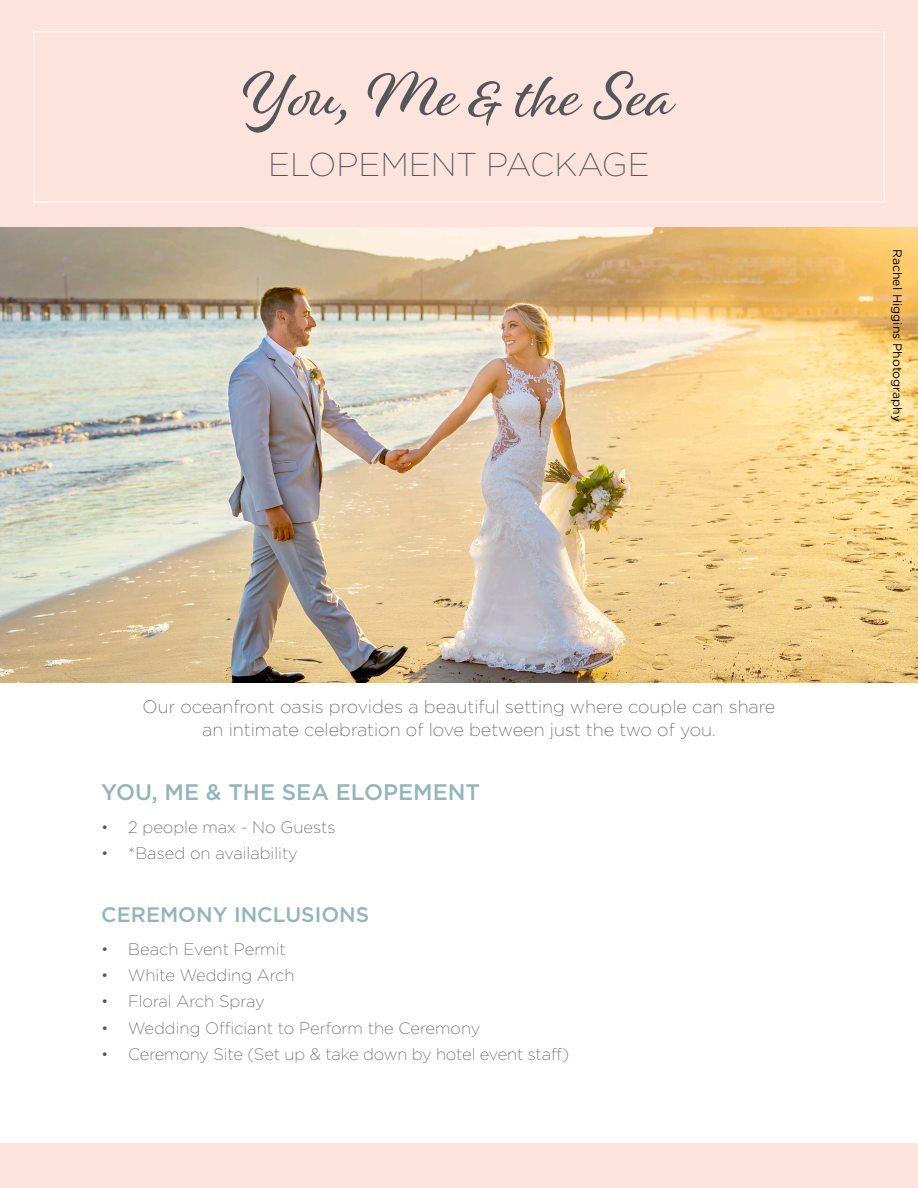
<style>
.page{position:relative;width:918px;height:1188px;background:#fff}
.page>*{position:absolute;margin:0;border:0;box-sizing:border-box;transform-origin:0 0}
.t1{font:66px "Alisha";color:#54575a}
.t2{font:200 33px "Gotham";color:#54575a}
.t3{font:500 22.5px "Gotham";color:#92b6bb}
.t4{font:500 21px "Gotham";color:#92b6bb}
.Body_Text{font:200 18px/22.5px "Gotham";color:#545759;text-align:center}
.t5{font:200 16.5px "Gotham";color:#545759}
.t6{font:12.3px "Gotham";color:#040503}
</style>
<div class="page">
<div style="left:0;top:0;width:918px;height:228px;background:#fde3dc"></div>
<div style="left:0;top:1144px;width:918px;height:44px;background:#fde3dc"></div>
<div style="left:33px;top:31px;width:852px;height:172px;border:1px solid #fff"></div>
<img style="left:0;top:228px;width:918px;height:454px">
<p class="t1" style="left:243px;top:55px;width:433px">You, Me &amp; the Sea</p>
<p class="t2" style="left:268px;top:146px;width:383px">ELOPEMENT PACKAGE</p>
<p class="Body_Text" style="left:143px;top:696px;width:634px">Our oceanfront oasis provides a beautiful setting where couple can share an intimate celebration of love between just the two of you.</p>
<p class="t3" style="left:101px;top:777px;width:380px">YOU, ME &amp; THE SEA ELOPEMENT</p>
<p class="t5" style="left:101px;top:818px;width:236px">• 2 people max - No Guests</p>
<p class="t5" style="left:101px;top:844px;width:198px">• *Based on availability</p>
<p class="t4" style="left:101px;top:901px;width:270px">CEREMONY INCLUSIONS</p>
<p class="t5" style="left:101px;top:940px;width:186px">• Beach Event Permit</p>
<p class="t5" style="left:101px;top:966px;width:195px">• White Wedding Arch</p>
<p class="t5" style="left:101px;top:993px;width:165px">• Floral Arch Spray</p>
<p class="t5" style="left:101px;top:1019px;width:381px">• Wedding Officiant to Perform the Ceremony</p>
<p class="t5" style="left:101px;top:1045px;width:469px">• Ceremony Site (Set up &amp; take down by hotel event staff)</p>
<p class="t6" style="left:905px;top:249px;width:174px;rotate:90deg">Rachel Higgins Photography</p>
</div>
